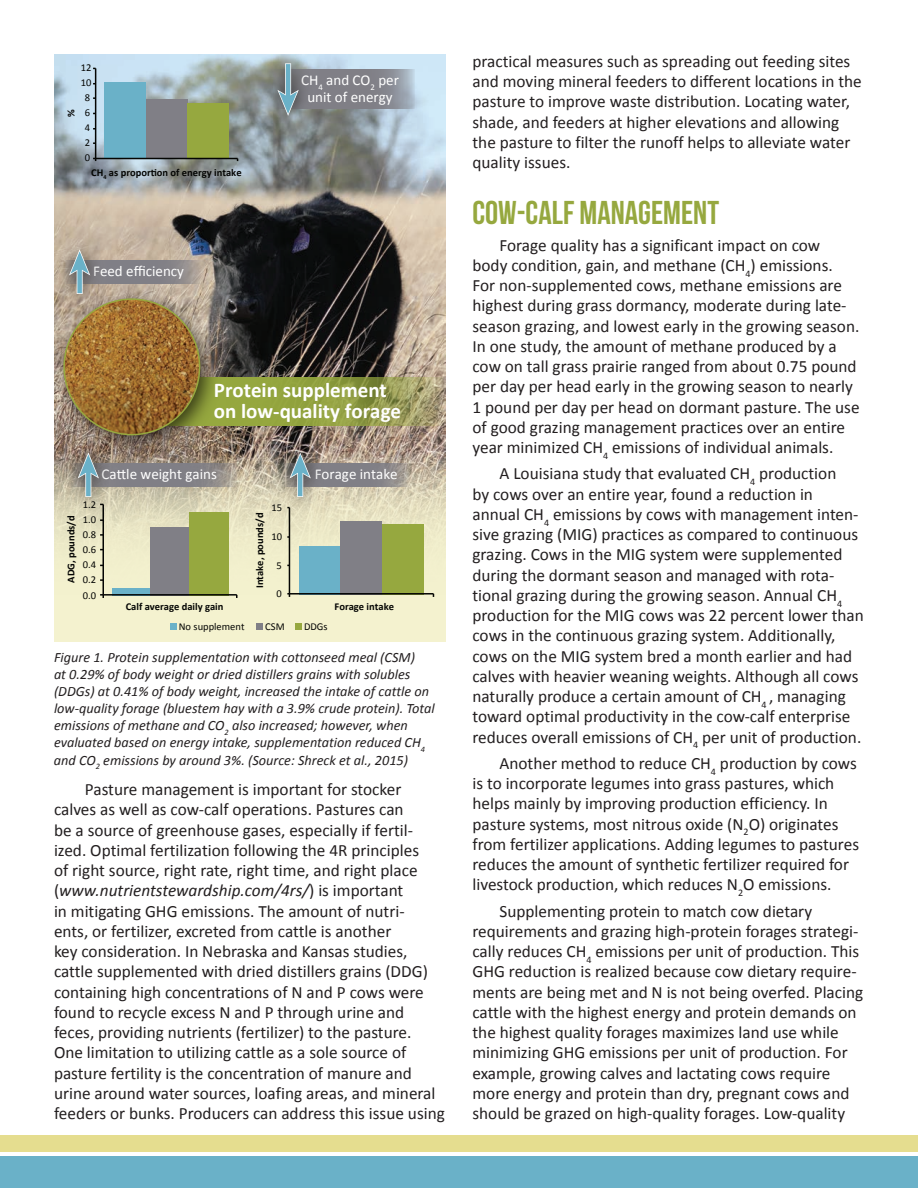
<style>
.page{position:relative;width:918px;height:1188px;background:#fff}
.page>*{position:absolute;margin:0;border:0;box-sizing:border-box;transform-origin:0 0}
.t1{font:33px "Bebas Neue";color:#96a83f}
.t2{font:700 21px/21px "Calibri";color:#fff}
.t3{font:17.25px/20.2px "Calibri";color:#231f20}
.t4{font:15px/16.5px "Calibri";color:#fff;text-align:center}
.t5{font:italic 14.25px/17.1px "Calibri";color:#231f20}
.t6{font:700 10.5px "Calibri";color:#040503}
.t7{font:10.5px "Calibri";color:#040503}
.s1{font-style:italic}
</style>
<div class="page">
<div style="left:0;top:1157px;width:918px;height:31px;background:#6ab1c8"></div>
<div style="left:0;top:1135px;width:918px;height:16px;background:#e5dd8f"></div>
<img style="left:54px;top:54px;width:392px;height:398px">
<svg style="left:54px;top:452px;width:392px;height:189px;background:#e9e5c5"></svg>
<div style="left:105px;top:82px;width:41px;height:76px;background:#6ab1c8"></div>
<div style="left:146px;top:99px;width:41px;height:59px;background:#807f86"></div>
<div style="left:187px;top:104px;width:42px;height:54px;background:#96a83f"></div>
<hr style="left:95px;top:68px;width:1px;height:91px;background:#040503">
<hr style="left:96px;top:158px;width:142px;height:1px;background:#040503">
<div style="left:170px;top:623px;width:7px;height:7px;background:#6ab1c8"></div>
<div style="left:256px;top:623px;width:7px;height:7px;background:#807f86"></div>
<div style="left:295px;top:623px;width:7px;height:7px;background:#96a83f"></div>
<div style="left:113px;top:588px;width:38px;height:7px;background:#6ab1c8"></div>
<div style="left:151px;top:527px;width:38px;height:68px;background:#807f86"></div>
<div style="left:189px;top:512px;width:39px;height:83px;background:#96a83f"></div>
<hr style="left:102px;top:504px;width:2px;height:91px;background:#040503">
<hr style="left:103px;top:594px;width:134px;height:2px;background:#040503">
<svg style="left:100px;top:594px;width:4px;height:4px"></svg>
<div style="left:299px;top:546px;width:42px;height:48px;background:#6ab1c8"></div>
<div style="left:341px;top:521px;width:41px;height:73px;background:#807f86"></div>
<div style="left:382px;top:524px;width:42px;height:70px;background:#96a83f"></div>
<hr style="left:289px;top:508px;width:1px;height:86px;background:#040503">
<hr style="left:289px;top:593px;width:144px;height:2px;background:#040503">
<svg style="left:258px;top:377px;width:188px;height:49px;background:#969f4f"></svg>
<img style="left:54px;top:221px;width:204px;height:265px">
<img style="left:64px;top:299px;width:136px;height:136px;border-radius:68px">
<svg style="left:122px;top:464px;width:115px;height:23px;background:#888588"></svg>
<img style="left:55px;top:430px;width:67px;height:90px">
<svg style="left:78px;top:452px;width:21px;height:45px"></svg>
<svg style="left:334px;top:464px;width:75px;height:23px;background:#89878a"></svg>
<img style="left:267px;top:430px;width:67px;height:90px">
<svg style="left:290px;top:452px;width:21px;height:45px"></svg>
<svg style="left:321px;top:70px;width:94px;height:38px;background:#888a93"></svg>
<img style="left:255px;top:54px;width:66px;height:85px">
<svg style="left:277px;top:63px;width:22px;height:53px"></svg>
<p class="t7" style="left:81px;top:60px;width:12px">12</p>
<p class="t7" style="left:81px;top:76px;width:12px">10</p>
<p class="t6" style="left:64px;top:117px;width:9px;rotate:-90deg">%</p>
<p class="t7" style="left:85px;top:91px;width:7px">8</p>
<p class="t7" style="left:85px;top:105px;width:7px">6</p>
<p class="t7" style="left:85px;top:121px;width:7px">4</p>
<p class="t7" style="left:85px;top:136px;width:7px">2</p>
<p class="t7" style="left:85px;top:151px;width:7px">0</p>
<p class="t6" style="left:91px;top:166px;width:152px">CH<sub>4</sub> as proportion of energy intake</p>
<p class="t4" style="left:93px;top:263px;width:92px">Feed efficiency</p>
<p class="t4" style="left:301px;top:72px;width:99px">CH<sub>4</sub> and CO<sub>2</sub> per unit of energy</p>
<p class="t2" style="left:214px;top:380px;width:189px">Protein supplement on low-quality forage</p>
<p class="t4" style="left:102px;top:466px;width:117px">Cattle weight gains</p>
<p class="t4" style="left:315px;top:466px;width:84px">Forage intake</p>
<p class="t7" style="left:83px;top:498px;width:15px">1.2</p>
<p class="t6" style="left:64px;top:583px;width:69px;rotate:-90deg">ADG, pounds/d</p>
<p class="t7" style="left:83px;top:513px;width:15px">1.0</p>
<p class="t7" style="left:83px;top:527px;width:15px">0.8</p>
<p class="t7" style="left:83px;top:543px;width:15px">0.6</p>
<p class="t7" style="left:83px;top:558px;width:15px">0.4</p>
<p class="t7" style="left:83px;top:573px;width:15px">0.2</p>
<p class="t7" style="left:272px;top:501px;width:12px">15</p>
<p class="t6" style="left:253px;top:588px;width:77px;rotate:-90deg">Intake, pounds/d</p>
<p class="t7" style="left:272px;top:530px;width:12px">10</p>
<p class="t7" style="left:276px;top:559px;width:7px">5</p>
<p class="t7" style="left:83px;top:588px;width:15px">0.0</p>
<p class="t7" style="left:276px;top:587px;width:7px">0</p>
<p class="t6" style="left:126px;top:600px;width:99px">Calf average daily gain</p>
<p class="t6" style="left:335px;top:600px;width:61px">Forage intake</p>
<p class="t7" style="left:179px;top:620px;width:67px">No supplement</p>
<p class="t7" style="left:265px;top:620px;width:21px">CSM</p>
<p class="t7" style="left:304px;top:620px;width:25px">DDGs</p>
<p class="t5" style="left:54px;top:648px;width:382px">Figure 1. Protein supplementation with cottonseed meal (CSM)<br>at 0.29% of body weight or dried distillers grains with solubles (DDGs) at 0.41% of body weight, increased the intake of cattle on low-quality forage (bluestem hay with a 3.9% crude protein). Total emissions of methane and CO<sub>2</sub> also increased; however, when evaluated based on energy intake, supplementation reduced CH<sub>4 </sub>and CO<sub>2</sub> emissions by around 3%. (Source: Shreck et al., 2015)</p>
<p class="t3" style="left:54px;top:779px;width:392px;text-indent:31px">Pasture management is important for stocker calves as well as cow-calf operations. Pastures can<br>be a source of greenhouse gases, especially if fertil&shy;ized. Optimal fertilization following the 4R principles<br>of right source, right rate, right time, and right place (<span class="s1">www.nutrientstewardship.com/4rs/</span>) is important<br>in mitigating GHG emissions. The amount of nutri-<br>ents, or fertilizer, excreted from cattle is another<br>key consideration. In Nebraska and Kansas studies, cattle supplemented with dried distillers grains (DDG) containing high concentrations of N and P cows were found to recycle excess N and P through urine and feces, providing nutrients (fertilizer) to the pasture.<br>One limitation to utilizing cattle as a sole source of pasture fertility is the concentration of manure and urine around water sources, loafing areas, and mineral feeders or bunks. Producers can address this issue using</p>
<p class="t3" style="left:473px;top:51px;width:391px">practical measures such as spreading out feeding sites and moving mineral feeders to different locations in the pasture to improve waste distribution. Locating water, shade, and feeders at higher elevations and allowing the pasture to filter the runoff helps to alleviate water quality issues.</p>
<h1 class="t1" style="left:472px;top:194px;width:248px">COW-CALF MANAGEMENT</h1>
<p class="t3" style="left:472px;top:235px;width:389px;text-indent:27px">Forage quality has a significant impact on cow<br>body condition, gain, and methane (CH<sub>4</sub>) emissions.<br>For non-supplemented cows, methane emissions are highest during grass dormancy, moderate during late&shy;season grazing, and lowest early in the growing season.<br>In one study, the amount of methane produced by a cow on tall grass prairie ranged from about 0.75 pound per day per head early in the growing season to nearly 1 pound per day per head on dormant pasture. The use of good grazing management practices over an entire year minimized CH<sub>4</sub> emissions of individual animals.</p>
<p class="t3" style="left:472px;top:464px;width:393px;text-indent:27px">A Louisiana study that evaluated CH<sub>4</sub> production<br>by cows over an entire year, found a reduction in annual CH<sub>4</sub> emissions by cows with management inten&shy;sive grazing (MIG) practices as compared to continuous grazing. Cows in the MIG system were supplemented during the dormant season and managed with rota&shy;tional grazing during the growing season. Annual CH<sub>4 </sub>production for the MIG cows was 22 percent lower than cows in the continuous grazing system. Additionally, cows on the MIG system bred a month earlier and had calves with heavier weaning weights. Although all cows naturally produce a certain amount of CH<sub>4</sub> , managing toward optimal productivity in the cow-calf enterprise reduces overall emissions of CH<sub>4</sub> per unit of production.</p>
<p class="t3" style="left:472px;top:753px;width:388px;text-indent:27px">Another method to reduce CH<sub>4</sub> production by cows is to incorporate legumes into grass pastures, which helps mainly by improving production efficiency. In pasture systems, most nitrous oxide (N<sub>2</sub>O) originates from fertilizer applications. Adding legumes to pastures reduces the amount of synthetic fertilizer required for livestock production, which reduces N<sub>2</sub>O emissions.</p>
<p class="t3" style="left:473px;top:901px;width:392px;text-indent:27px">Supplementing protein to match cow dietary requirements and grazing high-protein forages strategi&shy;cally reduces CH<sub>4</sub> emissions per unit of production. This GHG reduction is realized because cow dietary require&shy;ments are being met and N is not being overfed. Placing cattle with the highest energy and protein demands on the highest quality forages maximizes land use while minimizing GHG emissions per unit of production. For example, growing calves and lactating cows require more energy and protein than dry, pregnant cows and should be grazed on high-quality forages. Low-quality</p>
</div>
